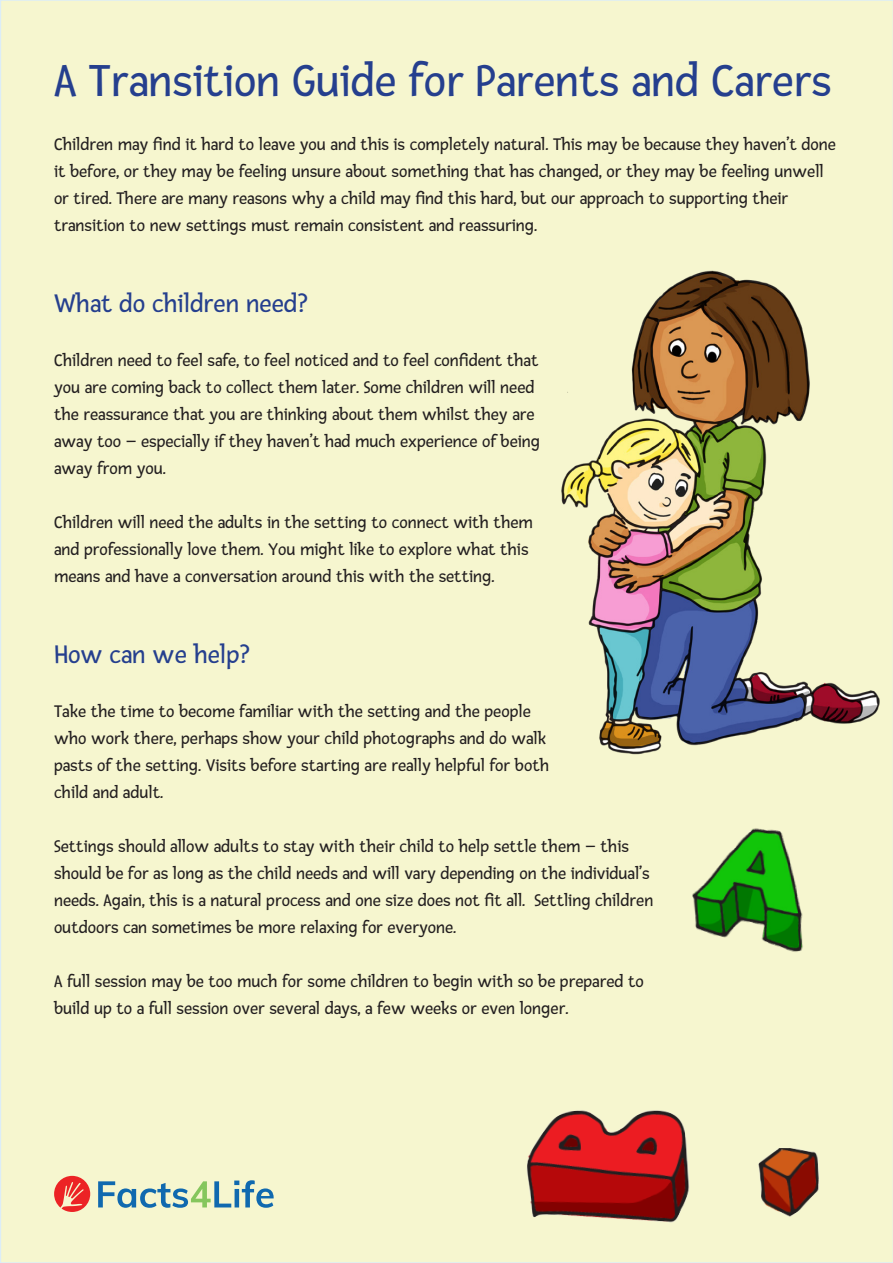
<style>
.page{position:relative;width:893px;height:1263px;background:#f6f6cf}
.page>*{position:absolute;margin:0;border:0;box-sizing:border-box;transform-origin:0 0}
.t1{font:48px "Fresca";color:#253f8e}
.t2{font:27px "Fresca";color:#253f8e}
.t3{font:18px/27px "Fresca";color:#231f20}
</style>
<div class="page">
<img style="left:724px;top:1148px;width:131px;height:85px">
<img style="left:544px;top:262px;width:349px;height:497px">
<img style="left:659px;top:826px;width:172px;height:149px">
<svg style="left:54px;top:1176px;width:36px;height:36px"></svg>
<svg style="left:98px;top:1180px;width:176px;height:28px;background:#a9c7bf"></svg>
<img style="left:502px;top:1093px;width:191px;height:132px">
<p class="t1" style="left:54px;top:54px;width:779px">A Transition Guide for Parents and Carers</p>
<p class="t3" style="left:54px;top:131px;width:783px">Children may find it hard to leave you and this is completely natural. This may be because they haven’t done it before, or they may be feeling unsure about something that has changed, or they may be feeling unwell or tired. There are many reasons why a child may find this hard, but our approach to supporting their transition to new settings must remain consistent and reassuring.</p>
<p class="t2" style="left:54px;top:288px;width:255px">What do children need?</p>
<p class="t3" style="left:54px;top:347px;width:488px">Children need to feel safe, to feel noticed and to feel confident that you are coming back to collect them later. Some children will need the reassurance that you are thinking about them whilst they are away too – especially if they haven’t had much experience of being away from you.</p>
<p class="t3" style="left:54px;top:509px;width:480px">Children will need the adults in the setting to connect with them and professionally love them. You might like to explore what this means and have a conversation around this with the setting.</p>
<p class="t2" style="left:54px;top:639px;width:197px">How can we help?</p>
<p class="t3" style="left:54px;top:698px;width:497px">Take the time to become familiar with the setting and the people who work there, perhaps show your child photographs and do walk pasts of the setting. Visits before starting are really helpful for both child and adult.</p>
<p class="t3" style="left:54px;top:833px;width:601px">Settings should allow adults to stay with their child to help settle them – this should be for as long as the child needs and will vary depending on the individual’s needs. Again, this is a natural process and one size does not fit all. Settling children outdoors can sometimes be more relaxing for everyone.</p>
<p class="t3" style="left:54px;top:968px;width:591px">A full session may be too much for some children to begin with so be prepared to build up to a full session over several days, a few weeks or even longer.</p>
</div>
